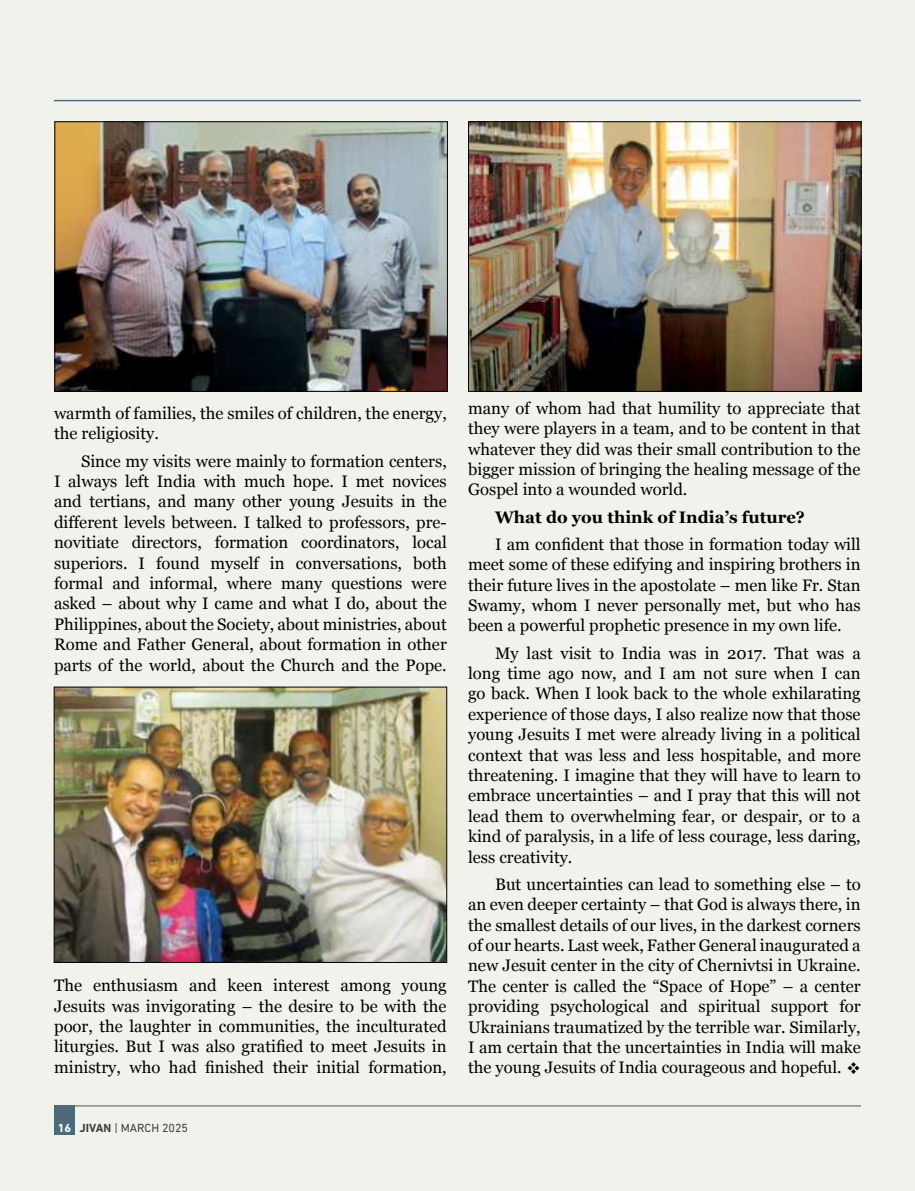
<style>
.page{position:relative;width:915px;height:1191px;background:#fff}
.page>*{position:absolute;margin:0;border:0;box-sizing:border-box;transform-origin:0 0}
.t1{font:16.65px/20.4px "Georgia";color:#000;text-align:justify}
.t2{font:700 16.65px "Georgia";color:#000}
.t3{font:12px "DIN Next LT Pro";color:#414042}
.s1{font-weight:700;color:#fff}
.s2{font-weight:700}
.s3{color:#3d3c3e}
</style>
<div class="page">
<div style="left:0;top:0;width:914px;height:1191px;background:#f2f2ec"></div>
<hr style="left:54px;top:100px;width:806px;height:1px;background:#4e6c7b">
<img style="left:57px;top:123px;width:388px;height:266px">
<div style="left:55px;top:121px;width:392px;height:270px;border:1px solid #000"></div>
<img style="left:56px;top:689px;width:389px;height:271px">
<div style="left:54px;top:687px;width:393px;height:275px;border:1px solid #000"></div>
<img style="left:470px;top:123px;width:389px;height:266px">
<div style="left:468px;top:121px;width:393px;height:270px;border:1px solid #000"></div>
<hr style="left:54px;top:1105px;width:806px;height:1px;background:#4d6a7a">
<div style="left:54px;top:1105px;width:21px;height:30px;background:#4d6a7a"></div>
<p class="t1" style="left:54px;top:404px;width:394px">warmth of families, the smiles of children, the energy, the religiosity.</p>
<p class="t1" style="left:54px;top:450px;width:394px;text-indent:27px">Since my visits were mainly to formation centers, I always left India with much hope. I met novices and tertians, and many other young Jesuits in the different levels between. I talked to professors, pre&shy;novitiate directors, formation coordinators, local superiors. I found myself in conversations, both formal and informal, where many questions were asked – about why I came and what I do, about the Philippines, about the Society, about ministries, about Rome and Father General, about formation in other parts of the world, about the Church and the Pope.</p>
<p class="t1" style="left:54px;top:975px;width:394px">The enthusiasm and keen interest among young Jesuits was invigorating – the desire to be with the poor, the laughter in communities, the inculturated liturgies. But I was also grati昀椀ed to meet Jesuits in ministry, who had 昀椀nished their initial formation,</p>
<p class="t3" style="left:58px;top:1122px;width:132px"><span class="s1">16</span> <span class="s2">JIVAN</span> <span class="s3">|</span> MARCH 2025</p>
<p class="t1" style="left:468px;top:399px;width:394px">many of whom had that humility to appreciate that they were players in a team, and to be content in that whatever they did was their small contribution to the bigger mission of bringing the healing message of the Gospel into a wounded world.</p>
<p class="t2" style="left:495px;top:510px;width:311px">What do you think of India’s future?</p>
<p class="t1" style="left:468px;top:534px;width:394px;text-indent:27px">I am con昀椀dent that those in formation today will meet some of these edifying and inspiring brothers in their future lives in the apostolate – men like Fr. Stan Swamy, whom I never personally met, but who has been a powerful prophetic presence in my own life.</p>
<p class="t1" style="left:468px;top:642px;width:394px;text-indent:27px">My last visit to India was in 2017. That was a long time ago now, and I am not sure when I can go back. When I look back to the whole exhilarating experience of those days, I also realize now that those young Jesuits I met were already living in a political context that was less and less hospitable, and more threatening. I imagine that they will have to learn to embrace uncertainties – and I pray that this will not lead them to overwhelming fear, or despair, or to a kind of paralysis, in a life of less courage, less daring, less creativity.</p>
<p class="t1" style="left:468px;top:875px;width:394px;text-indent:27px">But uncertainties can lead to something else – to an even deeper certainty – that God is always there, in the smallest details of our lives, in the darkest corners of our hearts. Last week, Father General inaugurated a new Jesuit center in the city of Chernivtsi in Ukraine.<br>The center is called the “Space of Hope” – a center providing psychological and spiritual support for Ukrainians traumatized by the terrible war. Similarly, I am certain that the uncertainties in India will make the young Jesuits of India courageous and hopeful. ❖</p>
</div>
